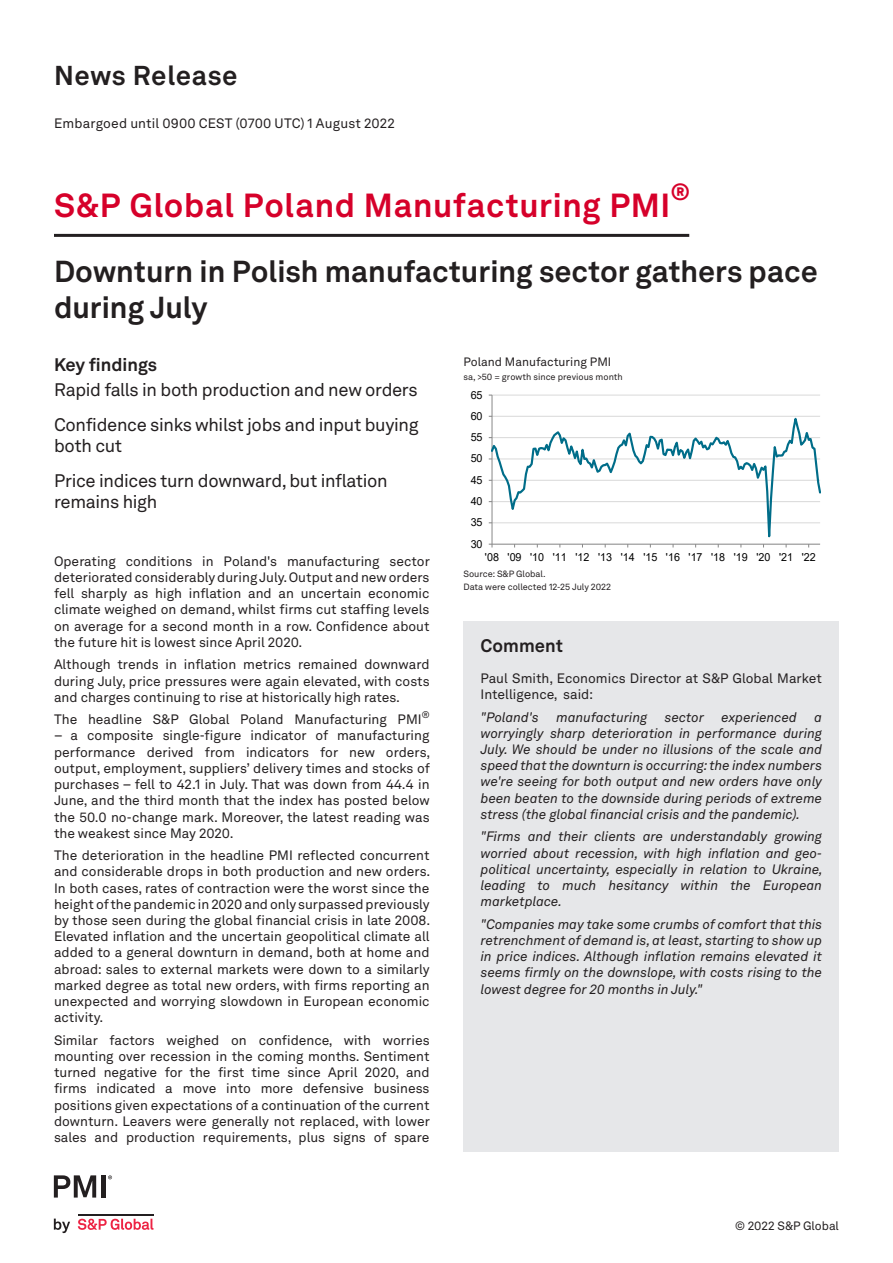
<style>
.page{position:relative;width:893px;height:1263px;background:#fff}
.page>*{position:absolute;margin:0;border:0;box-sizing:border-box;transform-origin:0 0}
.t1{font:700 33px "Akkurat LL";letter-spacing:.02em;color:#d6002a}
.t2{font:700 30px/36px "Akkurat LL";color:#231f20}
.Section_header{font:700 27px "Akkurat LL";letter-spacing:.025em;color:#231f20}
.t3{font:700 23.25px "Akkurat LL";color:#d6002a}
.Key_findings{font:18px/21.6px "Akkurat LL";letter-spacing:-.02em;color:#231f20}
.Subheader{font:700 18px "Akkurat LL";color:#231f20}
.Body_copy_2{font:13.5px/16.2px "Akkurat LL";color:#231f20;text-align:justify}
.Comment{font:italic 13.5px/16.2px "Akkurat LL";color:#231f20;text-align:justify}
.Comment-2{font:13.5px/16.2px "Akkurat LL";color:#231f20}
.Chart_title{font:12px "Akkurat LL";color:#231f20}
.t4{font:11.1px "Arial";color:#000}
.Body_copy_2-2{font:9.45px "Akkurat LL";color:#231f20}
.Axis_title{font:9px "Akkurat LL";color:#231f20}
.Boiler{font:9px "Akkurat LL";color:#231f20}
.Source{font:9px "Akkurat LL";color:#231f20}
</style>
<div class="page">
<hr style="left:492px;top:395px;width:328px;height:1px;background:#d9d9d9">
<hr style="left:492px;top:395px;width:1px;height:149px;background:#868686">
<svg style="left:489px;top:409px;width:332px;height:138px"></svg>
<hr style="left:54px;top:234px;width:635px;height:3px;background:#231f20">
<div style="left:464px;top:621px;width:375px;height:51px;background:#e6e7e9"></div>
<div style="left:463px;top:672px;width:376px;height:480px;background:#e6e7e9"></div>
<svg style="left:54px;top:1218px;width:16px;height:15px"></svg>
<svg style="left:78px;top:1218px;width:75px;height:12px"></svg>
<hr style="left:78px;top:1213px;width:75px;height:2px;background:#231f20">
<svg style="left:54px;top:1175px;width:42px;height:22px"></svg>
<div style="left:101px;top:1175px;width:5px;height:22px;background:#231f20"></div>
<svg style="left:108px;top:1175px;width:4px;height:4px"></svg>
<p class="Section_header" style="left:54px;top:55px;width:185px">News Release</p>
<p class="Body_copy_2" style="left:54px;top:114px;width:342px">Embargoed until 0900 CEST (0700 UTC) 1 August 2022</p>
<p class="t3" style="left:671px;top:174px;width:21px">®</p>
<p class="t1" style="left:54px;top:180px;width:618px">S&amp;P Global Poland Manufacturing PMI</p>
<p class="t2" style="left:54px;top:252px;width:765px">Downturn in Polish manufacturing sector gathers pace during July</p>
<p class="Subheader" style="left:54px;top:351px;width:105px">Key findings</p>
<p class="Chart_title" style="left:463px;top:353px;width:149px">Poland Manufacturing PMI</p>
<p class="Axis_title" style="left:463px;top:370px;width:161px">sa, &gt;50 = growth since previous month</p>
<p class="Key_findings" style="left:54px;top:378px;width:365px">Rapid falls in both production and new orders</p>
<p class="Key_findings" style="left:54px;top:413px;width:366px">Confidence sinks whilst jobs and input buying both cut</p>
<p class="Key_findings" style="left:54px;top:469px;width:335px">Price indices turn downward, but inflation remains high</p>
<p class="t4" style="left:471px;top:387px;width:13px">65</p>
<p class="t4" style="left:471px;top:408px;width:13px">60</p>
<p class="t4" style="left:471px;top:430px;width:13px">55</p>
<p class="t4" style="left:471px;top:451px;width:13px">50</p>
<p class="t4" style="left:471px;top:472px;width:13px">45</p>
<p class="t4" style="left:471px;top:493px;width:13px">40</p>
<p class="t4" style="left:471px;top:515px;width:13px">35</p>
<p class="Body_copy_2" style="left:54px;top:552px;width:377px">Operating conditions in Poland's manufacturing sector deteriorated considerably during July. Output and new orders fell sharply as high inflation and an uncertain economic climate weighed on demand, whilst firms cut staffing levels on average for a second month in a row. Confidence about the future hit is lowest since April 2020.</p>
<p class="Body_copy_2" style="left:54px;top:656px;width:377px">Although trends in inflation metrics remained downward during July, price pressures were again elevated, with costs and charges continuing to rise at historically high rates.</p>
<p class="Body_copy_2" style="left:54px;top:711px;width:369px">The headline S&amp;P Global Poland Manufacturing PMI</p>
<p class="Body_copy_2-2" style="left:422px;top:707px;width:9px">®</p>
<p class="Body_copy_2" style="left:54px;top:727px;width:378px">– a composite single-figure indicator of manufacturing performance derived from indicators for new orders, output, employment, suppliers’ delivery times and stocks of purchases – fell to 42.1 in July. That was down from 44.4 in June, and the third month that the index has posted below the 50.0 no-change mark. Moreover, the latest reading was the weakest since May 2020.</p>
<p class="Body_copy_2" style="left:54px;top:847px;width:378px">The deterioration in the headline PMI reflected concurrent and considerable drops in both production and new orders.<br>In both cases, rates of contraction were the worst since the height of the pandemic in 2020 and only surpassed previously by those seen during the global financial crisis in late 2008.<br>Elevated inflation and the uncertain geopolitical climate all added to a general downturn in demand, both at home and abroad: sales to external markets were down to a similarly marked degree as total new orders, with firms reporting an unexpected and worrying slowdown in European economic activity.</p>
<p class="Body_copy_2" style="left:54px;top:1031px;width:377px">Similar factors weighed on confidence, with worries mounting over recession in the coming months. Sentiment turned negative for the first time since April 2020, and firms indicated a move into more defensive business positions given expectations of a continuation of the current downturn. Leavers were generally not replaced, with lower sales and production requirements, plus signs of spare</p>
<p class="t4" style="left:471px;top:536px;width:13px">30</p>
<p class="t4" style="left:485px;top:549px;width:332px">'08 '09 '10 '11 '12 '13 '14 '15 '16 '17 '18 '19 '20 '21 '22</p>
<p class="Source" style="left:463px;top:567px;width:84px">Source: S&amp;P Global.</p>
<p class="Boiler" style="left:463px;top:580px;width:149px">Data were collected 12-25 July 2022</p>
<p class="Subheader" style="left:481px;top:632px;width:84px">Comment</p>
<p class="Comment-2" style="left:480px;top:669px;width:343px">Paul Smith, Economics Director at S&amp;P Global Market<br>Intelligence, said:</p>
<p class="Comment" style="left:480px;top:708px;width:60px">"Poland's</p>
<p class="Comment" style="left:556px;top:708px;width:92px">manufacturing</p>
<p class="Comment" style="left:665px;top:708px;width:41px">sector</p>
<p class="Comment" style="left:721px;top:708px;width:77px">experienced</p>
<p class="Comment" style="left:480px;top:708px;width:343px;text-indent:334px">a worryingly sharp deterioration in performance during July. We should be under no illusions of the scale and speed that the downturn is occurring: the index numbers we're seeing for both output and new orders have only been beaten to the downside during periods of extreme stress (the global financial crisis and the pandemic).</p>
<p class="Comment" style="left:480px;top:828px;width:344px">"Firms and their clients are understandably growing worried about recession, with high inflation and geo&shy;political uncertainty, especially in relation to Ukraine, leading to much hesitancy within the European marketplace.</p>
<p class="Comment" style="left:480px;top:915px;width:343px">"Companies may take some crumbs of comfort that this retrenchment of demand is, at least, starting to show up in price indices. Although inflation remains elevated it seems firmly on the downslope, with costs rising to the lowest degree for 20 months in July."</p>
<p class="Chart_title" style="left:735px;top:1216px;width:105px">© 2022 S&amp;P Global</p>
</div>
